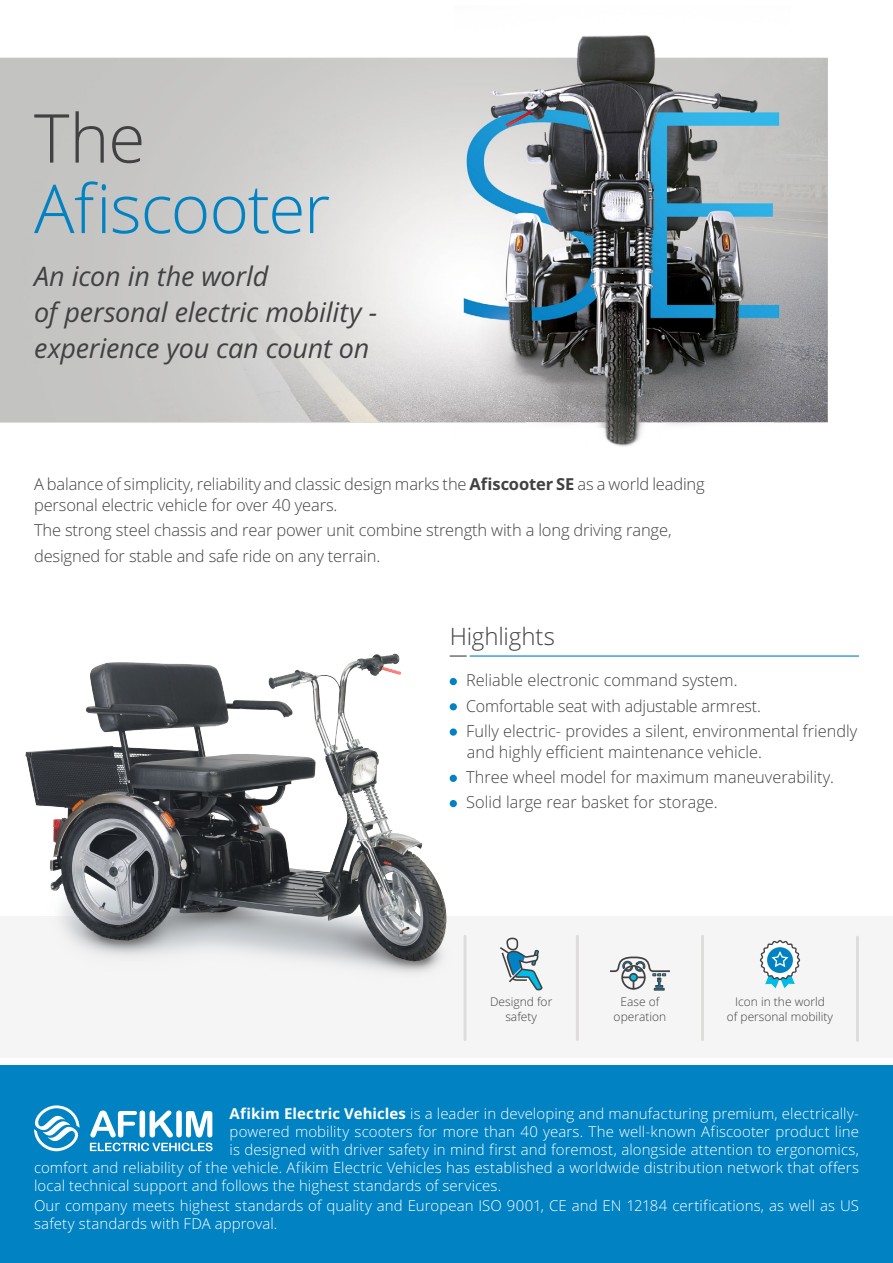
<style>
.page{position:relative;width:893px;height:1263px;background:#fff}
.page>*{position:absolute;margin:0;border:0;box-sizing:border-box;transform-origin:0 0}
.t1{font:300 67.5px "Open Sans Hebrew";letter-spacing:-.02em;color:#0082c3}
.t2{font:300 67.5px "Open Sans Hebrew";color:#414042}
.t3{font:italic 27px/36px "Open Sans Hebrew";letter-spacing:-.005em;color:#414042}
.t4{font:300 24px "Open Sans Hebrew";letter-spacing:-.01em;color:#414042}
.t5{font:300 16.5px/25.2px "Open Sans Hebrew";letter-spacing:-.01em;color:#414042}
.t6{font:300 15px/18px "Open Sans Hebrew";letter-spacing:.005em;color:#fff;text-align:justify}
.t7{font:300 12px/15px "Open Sans Hebrew";color:#414042;text-align:center}
.s1{font-weight:700}
</style>
<div class="page">
<div style="left:0;top:1065px;width:893px;height:198px;background:#0082c3"></div>
<div style="left:0;top:916px;width:893px;height:142px;background:#f6f5f5"></div>
<img style="left:0;top:35px;width:828px;height:412px">
<img style="left:25px;top:653px;width:432px;height:320px">
<div style="left:450px;top:678px;width:7px;height:7px;background:#0082c3;border-radius:50%"></div>
<div style="left:450px;top:703px;width:7px;height:7px;background:#0082c3;border-radius:50%"></div>
<div style="left:450px;top:728px;width:7px;height:8px;background:#0082c3;border-radius:50%"></div>
<div style="left:450px;top:775px;width:7px;height:7px;background:#0082c3;border-radius:50%"></div>
<div style="left:450px;top:800px;width:7px;height:7px;background:#0082c3;border-radius:50%"></div>
<svg style="left:450px;top:655px;width:17px;height:2px"></svg>
<hr style="left:470px;top:655px;width:389px;height:2px;background:#0082c3">
<svg style="left:759px;top:940px;width:42px;height:48px"></svg>
<svg style="left:500px;top:937px;width:43px;height:53px"></svg>
<svg style="left:610px;top:956px;width:60px;height:34px"></svg>
<hr style="left:463px;top:936px;width:3px;height:103px;background:#dedddc">
<hr style="left:576px;top:936px;width:3px;height:103px;background:#dedddc">
<hr style="left:701px;top:936px;width:3px;height:103px;background:#dedddc">
<hr style="left:856px;top:937px;width:3px;height:103px;background:#dedddc">
<svg style="left:90px;top:1110px;width:123px;height:41px"></svg>
<svg style="left:34px;top:1105px;width:46px;height:46px"></svg>
<h1 class="t2" style="left:34px;top:100px;width:113px">The</h1>
<h1 class="t1" style="left:34px;top:170px;width:298px">Afiscooter</h1>
<h2 class="t3" style="left:34px;top:259px;width:345px">An icon in the world<br>of personal electric mobility - experience you can count on</h2>
<p class="t5" style="left:34px;top:474px;width:672px;line-height:21px">A balance of simplicity, reliability and classic design marks the <span class="s1">Afiscooter SE</span> as a world leading personal electric vehicle for over 40 years.</p>
<p class="t5" style="left:34px;top:518px;width:639px">The strong steel chassis and rear power unit combine strength with a long driving range, designed for stable and safe ride on any terrain.</p>
<h3 class="t4" style="left:450px;top:622px;width:107px">Highlights</h3>
<p class="t5" style="left:466px;top:668px;width:393px">Reliable electronic command system.<br>Comfortable seat with adjustable armrest.<br>Fully electric- provides a silent, environmental friendly</p>
<p class="t5" style="left:466px;top:739px;width:369px">and highly efficient maintenance vehicle.<br>Three wheel model for maximum maneuverability.<br>Solid large rear basket for storage.</p>
<p class="t7" style="left:490px;top:994px;width:64px">Designd for safety</p>
<p class="t7" style="left:614px;top:994px;width:54px">Ease of operation</p>
<p class="t7" style="left:727px;top:994px;width:108px">Icon in the world<br>of personal mobility</p>
<p class="t6" style="left:230px;top:1105px;width:631px"><span class="s1">Afikim Electric Vehicles</span> is a leader in developing and manufacturing premium, electrically-</p>
<p class="t6" style="left:34px;top:1141px;width:826px;text-indent:196px">is designed with driver safety in mind first and foremost, alongside attention to ergonomics, comfort and reliability of the vehicle. Afikim Electric Vehicles has established a worldwide distribution network that offers local technical support and follows the highest standards of services.</p>
<p class="t6" style="left:34px;top:1197px;width:826px">Our company meets highest standards of quality and European ISO 9001, CE and EN 12184 certifications, as well as US safety standards with FDA approval.</p>
<p class="t6" style="left:230px;top:1123px;width:631px">powered mobility scooters for more than 40 years. The well-known Afiscooter product line</p>
</div>
